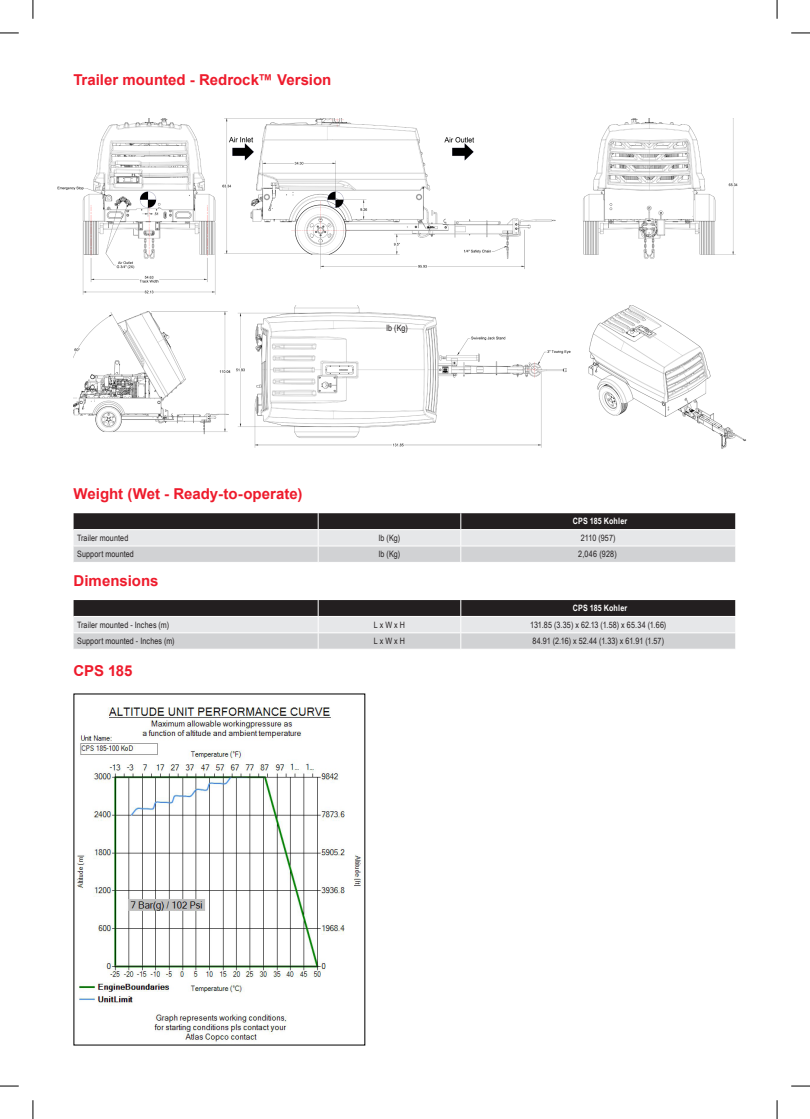
<style>
.page{position:relative;width:810px;height:1119px;background:#fff}
.page>*{position:absolute;margin:0;border:0;box-sizing:border-box;transform-origin:0 0}
.t1{font:700 15px "Arial";color:#ee1b2c}
.t2{font:8.75px "Arial Narrow";letter-spacing:.015em;color:#231f20}
.t3{font:700 8.75px "Arial Narrow";letter-spacing:.02em;color:#fff}
</style>
<div class="page">
<img style="left:74px;top:306px;width:672px;height:143px">
<svg style="left:74px;top:513px;width:662px;height:49px;background:#a2a1a2"></svg>
<svg style="left:74px;top:600px;width:662px;height:49px;background:#a1a1a2"></svg>
<img style="left:57px;top:118px;width:681px;height:177px">
<img style="left:76px;top:707px;width:285px;height:335px">
<svg style="left:0;top:32px;width:19px;height:2px"></svg>
<svg style="left:791px;top:32px;width:19px;height:2px"></svg>
<svg style="left:0;top:1085px;width:19px;height:1px"></svg>
<svg style="left:791px;top:1085px;width:19px;height:1px"></svg>
<svg style="left:32px;top:0;width:2px;height:19px"></svg>
<svg style="left:32px;top:1100px;width:2px;height:18px"></svg>
<svg style="left:776px;top:0;width:2px;height:19px"></svg>
<svg style="left:776px;top:1100px;width:2px;height:18px"></svg>
<h1 class="t1" style="left:74px;top:69px;width:259px">Trailer mounted - Redrock™ Version</h1>
<h1 class="t1" style="left:74px;top:483px;width:230px">Weight (Wet - Ready-to-operate)</h1>
<p class="t2" style="left:386px;top:322px;width:23px">lb (Kg)</p>
<p class="t3" style="left:573px;top:514px;width:56px">CPS 185 Kohler</p>
<p class="t2" style="left:77px;top:531px;width:53px">Trailer mounted</p>
<p class="t2" style="left:379px;top:531px;width:23px">lb (Kg)</p>
<p class="t2" style="left:581px;top:531px;width:36px">2110 (957)</p>
<p class="t2" style="left:77px;top:547px;width:58px">Support mounted</p>
<p class="t2" style="left:379px;top:547px;width:23px">lb (Kg)</p>
<p class="t2" style="left:578px;top:547px;width:40px">2,046 (928)</p>
<h1 class="t1" style="left:74px;top:570px;width:87px">Dimensions</h1>
<p class="t3" style="left:573px;top:601px;width:56px">CPS 185 Kohler</p>
<p class="t2" style="left:77px;top:618px;width:93px">Trailer mounted - Inches (m)</p>
<p class="t2" style="left:374px;top:618px;width:33px">L x W x H</p>
<p class="t2" style="left:530px;top:618px;width:138px">131.85 (3.35) x 62.13 (1.58) x 65.34 (1.66)</p>
<p class="t2" style="left:77px;top:634px;width:99px">Support mounted - Inches (m)</p>
<p class="t2" style="left:374px;top:634px;width:33px">L x W x H</p>
<p class="t2" style="left:532px;top:634px;width:133px">84.91 (2.16) x 52.44 (1.33) x 61.91 (1.57)</p>
<h1 class="t1" style="left:74px;top:660px;width:61px">CPS 185</h1>
</div>
